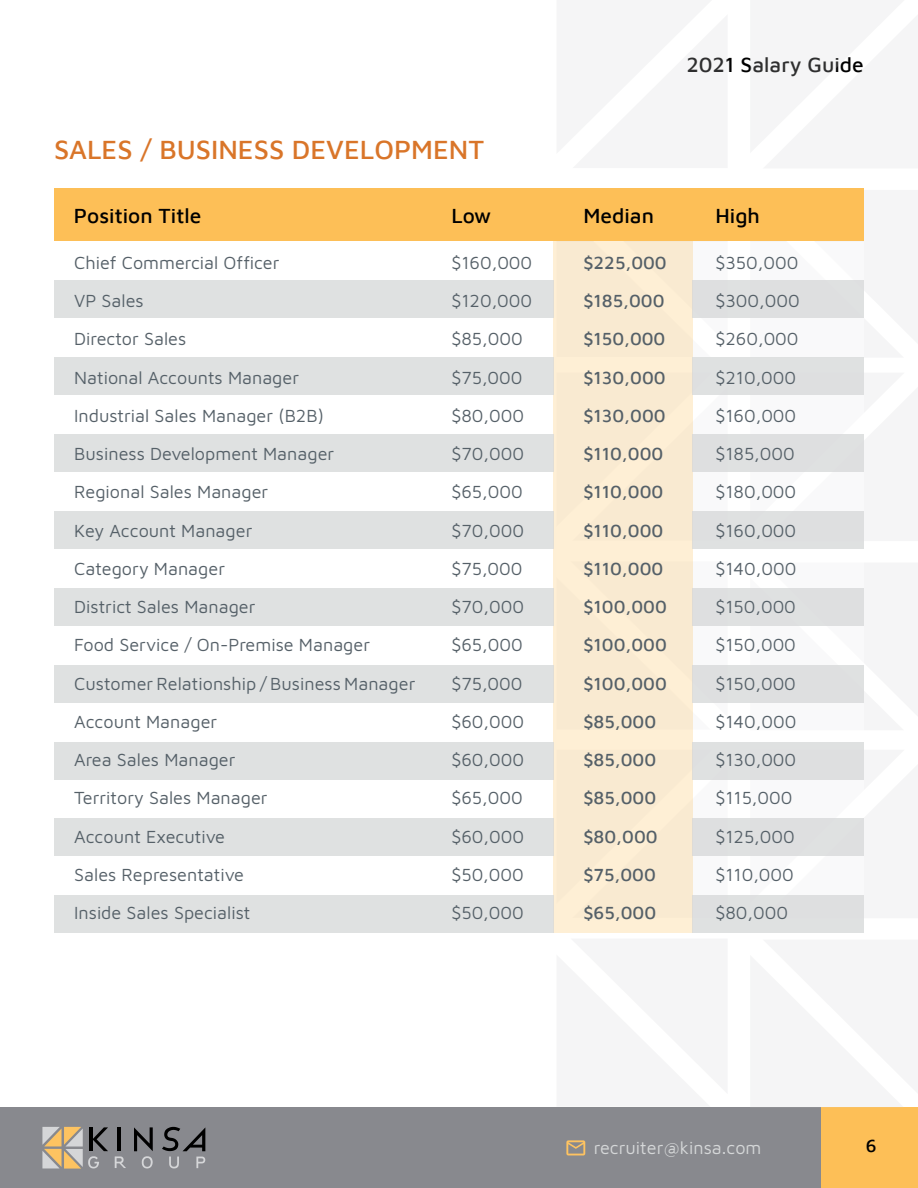
<style>
.page{position:relative;width:918px;height:1188px;background:#fff}
.page>*{position:absolute;margin:0;border:0;box-sizing:border-box;transform-origin:0 0}
.t1{font:500 27px "Maven Pro";color:#d97529}
.t2{font:500 21px "Maven Pro";color:#000}
.t3{font:18px/38.2px "Maven Pro";color:#556068}
.t4{font:500 18px/38.2px "Maven Pro";color:#556068}
.t5{font:18px "Maven Pro";color:#d5d7d8}
.t6{font:500 18px "Maven Pro";color:#000}
</style>
<div class="page">
<div style="left:0;top:1107px;width:918px;height:81px;background:#88898e"></div>
<div style="left:821px;top:1107px;width:97px;height:81px;background:#fdbf57"></div>
<svg style="left:162px;top:1127px;width:43px;height:24px"></svg>
<hr style="left:118px;top:1127px;width:3px;height:24px;background:#000">
<svg style="left:42px;top:1127px;width:66px;height:42px"></svg>
<svg style="left:115px;top:1156px;width:11px;height:12px"></svg>
<svg style="left:134px;top:1127px;width:19px;height:41px"></svg>
<svg style="left:169px;top:1157px;width:10px;height:11px"></svg>
<svg style="left:196px;top:1157px;width:9px;height:11px"></svg>
<svg style="left:566px;top:1140px;width:19px;height:15px"></svg>
<div style="left:553px;top:241px;width:140px;height:692px;background:#f9ead1"></div>
<div style="left:54px;top:189px;width:810px;height:52px;background:#fdbf57"></div>
<div style="left:54px;top:588px;width:499px;height:38px;background:#dfe1e1"></div>
<div style="left:693px;top:588px;width:171px;height:38px;background:#dedfe0"></div>
<div style="left:54px;top:434px;width:499px;height:38px;background:#dfe1e1"></div>
<div style="left:693px;top:434px;width:171px;height:38px;background:#dedfe0"></div>
<div style="left:54px;top:742px;width:499px;height:37px;background:#dfe1e1"></div>
<div style="left:693px;top:742px;width:171px;height:37px;background:#dedfe0"></div>
<div style="left:54px;top:896px;width:499px;height:37px;background:#dfe1e1"></div>
<div style="left:693px;top:896px;width:171px;height:37px;background:#dfe1e1"></div>
<div style="left:54px;top:357px;width:499px;height:38px;background:#dfe1e1"></div>
<div style="left:693px;top:357px;width:171px;height:38px;background:#dfe1e1"></div>
<div style="left:54px;top:281px;width:499px;height:37px;background:#dfe1e1"></div>
<div style="left:693px;top:281px;width:171px;height:37px;background:#dedfe0"></div>
<div style="left:54px;top:665px;width:499px;height:37px;background:#dfe1e1"></div>
<div style="left:693px;top:665px;width:171px;height:37px;background:#dedfe0"></div>
<div style="left:54px;top:511px;width:499px;height:38px;background:#dfe1e1"></div>
<div style="left:693px;top:511px;width:171px;height:38px;background:#dedfe0"></div>
<div style="left:54px;top:819px;width:499px;height:37px;background:#dfe1e1"></div>
<div style="left:693px;top:819px;width:171px;height:37px;background:#dedfe0"></div>
<h1 class="t1" style="left:54px;top:131px;width:432px">SALES / BUSINESS DEVELOPMENT</h1>
<p class="t2" style="left:686px;top:51px;width:179px">2021 Salary Guide</p>
<p class="t2" style="left:74px;top:201px;width:129px">Position Title</p>
<p class="t2" style="left:452px;top:201px;width:41px">Low</p>
<p class="t2" style="left:583px;top:201px;width:72px">Median</p>
<p class="t2" style="left:715px;top:201px;width:46px">High</p>
<p class="t3" style="left:74px;top:242px;width:343px">Chief Commercial Officer<br>VP Sales<br>Director Sales<br>National Accounts Manager<br>Industrial Sales Manager (B2B)<br>Business Development Manager<br>Regional Sales Manager<br>Key Account Manager<br>Category Manager<br>District Sales Manager<br>Food Service / On-Premise Manager<br>Customer Relationship / Business Manager<br>Account Manager<br>Area Sales Manager<br>Territory Sales Manager<br>Account Executive<br>Sales Representative<br>Inside Sales Specialist</p>
<p class="t3" style="left:451px;top:242px;width:82px">$160,000 $120,000 $85,000 $75,000 $80,000 $70,000 $65,000 $70,000 $75,000 $70,000 $65,000 $75,000 $60,000 $60,000 $65,000 $60,000 $50,000 $50,000</p>
<p class="t3" style="left:716px;top:242px;width:86px">$350,000 $300,000 $260,000 $210,000 $160,000 $185,000 $180,000 $160,000 $140,000 $150,000 $150,000 $150,000 $140,000 $130,000 $115,000 $125,000 $110,000 $80,000</p>
<p class="t4" style="left:584px;top:242px;width:85px">$225,000 $185,000 $150,000 $130,000 $130,000 $110,000 $110,000 $110,000 $110,000 $100,000 $100,000 $100,000 $85,000 $85,000 $85,000 $80,000 $75,000 $65,000</p>
<p class="t5" style="left:594px;top:1135px;width:169px">recruiter@kinsa.com</p>
<p class="t6" style="left:866px;top:1134px;width:12px">6</p>
</div>
